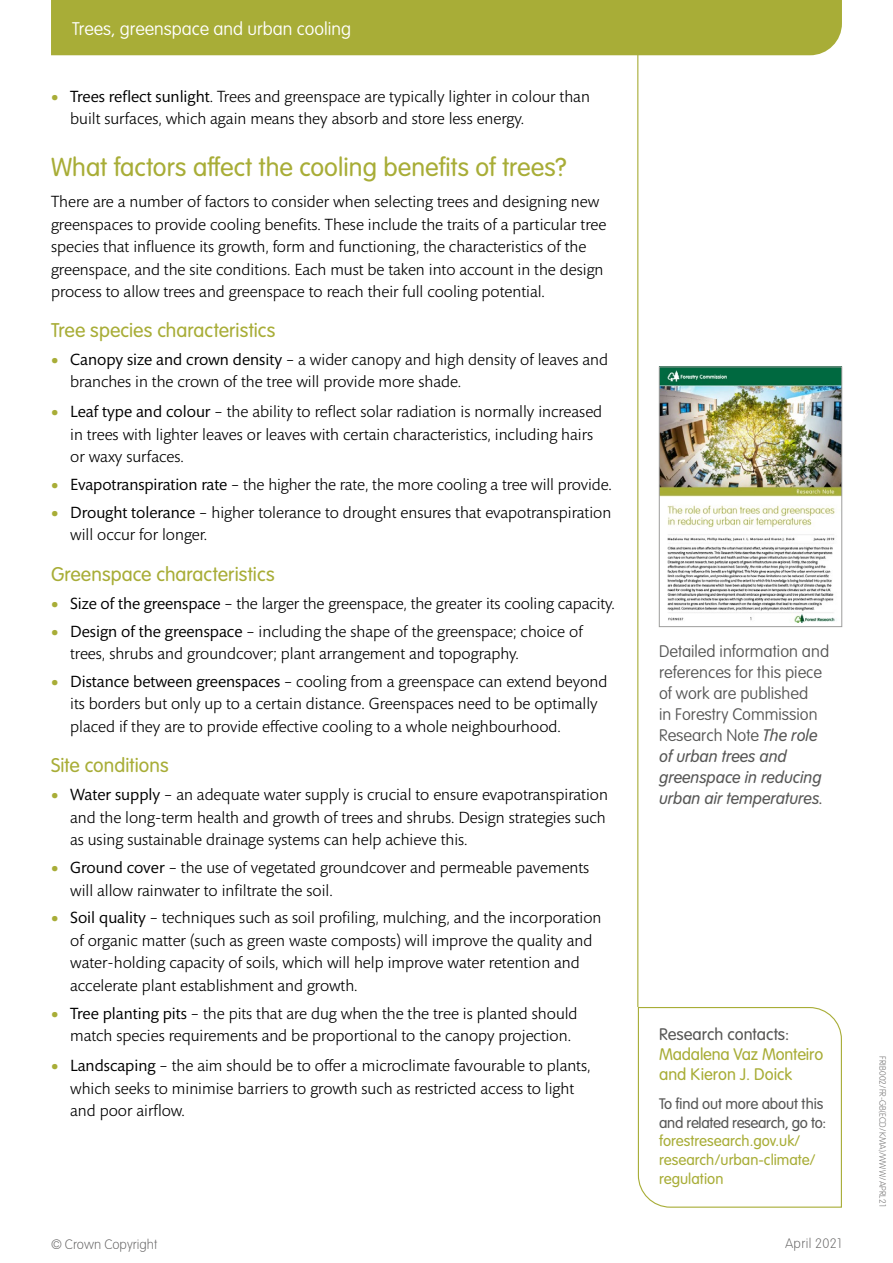
<style>
.page{position:relative;width:893px;height:1263px;background:#fff}
.page>*{position:absolute;margin:0;border:0;box-sizing:border-box;transform-origin:0 0}
.fc-body-cover{font:25.5px "VAG Rounded Next";letter-spacing:.005em;color:#a8ad37}
.fc-body-cover-2{font:19.5px "VAG Rounded Next";letter-spacing:.005em;color:#a8ad37}
.t1{font:300 18px "VAG Rounded Next";color:#fff}
.fc-body-cover-3{font:16.5px/22.5px "Mundo Sans Pro";color:#000}
.t2{font:300 16.5px/21px "VAG Rounded Next";color:#575756}
.t3{font:16.5px/19.8px "VAG Rounded Next";color:#a8ad37}
.t4{font:15px/18.8px "VAG Rounded Next";color:#a8ad37}
.t5{font:200 13.5px "VAG Rounded Next";color:#646363}
.t6{font:200 13.5px "VAG Rounded Next";letter-spacing:.025em;color:#646363}
.t7{font:200 9px "VAG Rounded Next";letter-spacing:.01em;color:#646363}
.s1{font-size:25.5px;color:#a8ad37}
.s2{font-style:inherit}
.s3{font-weight:400;font-style:italic}
.s4{color:#575756}
</style>
<div class="page">
<div style="left:51px;top:0;width:791px;height:55px;background:#a8ad37"></div>
<hr style="left:637px;top:52px;width:1px;height:955px;background:#a8ad37">
<svg style="left:637px;top:1006px;width:205px;height:202px"></svg>
<img style="left:661px;top:369px;width:179px;height:254px">
<div style="left:659px;top:367px;width:183px;height:260px;border:1px solid #9d9d9c"></div>
<p class="t1" style="left:72px;top:19px;width:280px">Trees, greenspace and urban cooling</p>
<p class="fc-body-cover-3" style="left:70px;top:85px;width:521px;text-indent:-19px"><span class="s1">•</span> <span class="s2">Trees reflect sunlight</span>. Trees and greenspace are typically lighter in colour than built surfaces, which again means they absorb and store less energy.</p>
<p class="fc-body-cover" style="left:51px;top:152px;width:517px">What factors affect the cooling benefits of trees?</p>
<p class="fc-body-cover-3" style="left:51px;top:190px;width:557px">There are a number of factors to consider when selecting trees and designing new greenspaces to provide cooling benefits. These include the traits of a particular tree species that influence its growth, form and functioning, the characteristics of the greenspace, and the site conditions. Each must be taken into account in the design process to allow trees and greenspace to reach their full cooling potential.</p>
<p class="fc-body-cover-2" style="left:51px;top:319px;width:226px">Tree species characteristics</p>
<p class="fc-body-cover-3" style="left:70px;top:348px;width:539px;text-indent:-19px"><span class="s1">•</span> <span class="s2">Canopy size and crown density</span> – a wider canopy and high density of leaves and branches in the crown of the tree will provide more shade.</p>
<p class="fc-body-cover-3" style="left:70px;top:400px;width:534px;text-indent:-19px"><span class="s1">•</span> <span class="s2">Leaf type and colour</span> – the ability to reflect solar radiation is normally increased in trees with lighter leaves or leaves with certain characteristics, including hairs or waxy surfaces.</p>
<p class="fc-body-cover-3" style="left:51px;top:473px;width:562px"><span class="s1">•</span> <span class="s2">Evapotranspiration rate</span> – the higher the rate, the more cooling a tree will provide.</p>
<p class="fc-body-cover-3" style="left:70px;top:501px;width:543px;text-indent:-19px"><span class="s1">•</span> <span class="s2">Drought tolerance</span> – higher tolerance to drought ensures that evapotranspiration will occur for longer.</p>
<p class="fc-body-cover-2" style="left:51px;top:562px;width:225px">Greenspace characteristics</p>
<p class="fc-body-cover-3" style="left:51px;top:592px;width:565px"><span class="s1">•</span> <span class="s2">Size of the greenspace</span> – the larger the greenspace, the greater its cooling capacity.</p>
<p class="fc-body-cover-3" style="left:70px;top:619px;width:514px;text-indent:-19px"><span class="s1">•</span> <span class="s2">Design of the greenspace</span> – including the shape of the greenspace; choice of trees, shrubs and groundcover; plant arrangement and topography.</p>
<p class="fc-body-cover-3" style="left:70px;top:670px;width:539px;text-indent:-19px"><span class="s1">•</span> <span class="s2">Distance between greenspaces</span> – cooling from a greenspace can extend beyond its borders but only up to a certain distance. Greenspaces need to be optimally placed if they are to provide effective cooling to a whole neighbourhood.</p>
<p class="fc-body-cover-2" style="left:51px;top:754px;width:119px">Site conditions</p>
<p class="fc-body-cover-3" style="left:70px;top:783px;width:539px;text-indent:-19px"><span class="s1">•</span> <span class="s2">Water supply</span> – an adequate water supply is crucial to ensure evapotranspiration and the long-term health and growth of trees and shrubs. Design strategies such as using sustainable drainage systems can help achieve this.</p>
<p class="fc-body-cover-3" style="left:70px;top:856px;width:521px;text-indent:-19px"><span class="s1">•</span> <span class="s2">Ground cover</span> – the use of vegetated groundcover and permeable pavements will allow rainwater to infiltrate the soil.</p>
<p class="fc-body-cover-3" style="left:70px;top:906px;width:533px;text-indent:-19px"><span class="s1">•</span> <span class="s2">Soil quality</span> – techniques such as soil profiling, mulching, and the incorporation of organic matter (such as green waste composts) will improve the quality and water-holding capacity of soils, which will help improve water retention and accelerate plant establishment and growth.</p>
<p class="fc-body-cover-3" style="left:70px;top:1002px;width:509px;text-indent:-19px"><span class="s1">•</span> <span class="s2">Tree planting pits</span> – the pits that are dug when the the tree is planted should match species requirements and be proportional to the canopy projection.</p>
<p class="fc-body-cover-3" style="left:70px;top:1054px;width:522px;text-indent:-19px"><span class="s1">•</span> <span class="s2">Landscaping</span> – the aim should be to offer a microclimate favourable to plants, which seeks to minimise barriers to growth such as restricted access to light and poor airflow.</p>
<p class="t2" style="left:659px;top:641px;width:172px">Detailed information and references for this piece of work are published<br>in Forestry Commission<br>Research Note <span class="s3">The role of urban trees and greenspace in reducing urban air temperatures.</span></p>
<p class="t3" style="left:659px;top:1025px;width:166px"><span class="s4">Research contacts:<br></span>Madalena Vaz Monteiro and Kieron J. Doick</p>
<p class="t4" style="left:659px;top:1095px;width:169px"><span class="s4">To find out more about this and related research, go to: </span>forestresearch.gov.uk/ research/urban-climate/ regulation</p>
<p class="t5" style="left:51px;top:1237px;width:108px">© Crown Copyright</p>
<p class="t6" style="left:785px;top:1236px;width:58px">April 2021</p>
<p class="t7" style="left:888px;top:1056px;width:152px;rotate:90deg">FRIB002/FR-GB(ECD/KMA)/WWW/APRL21</p>
</div>
